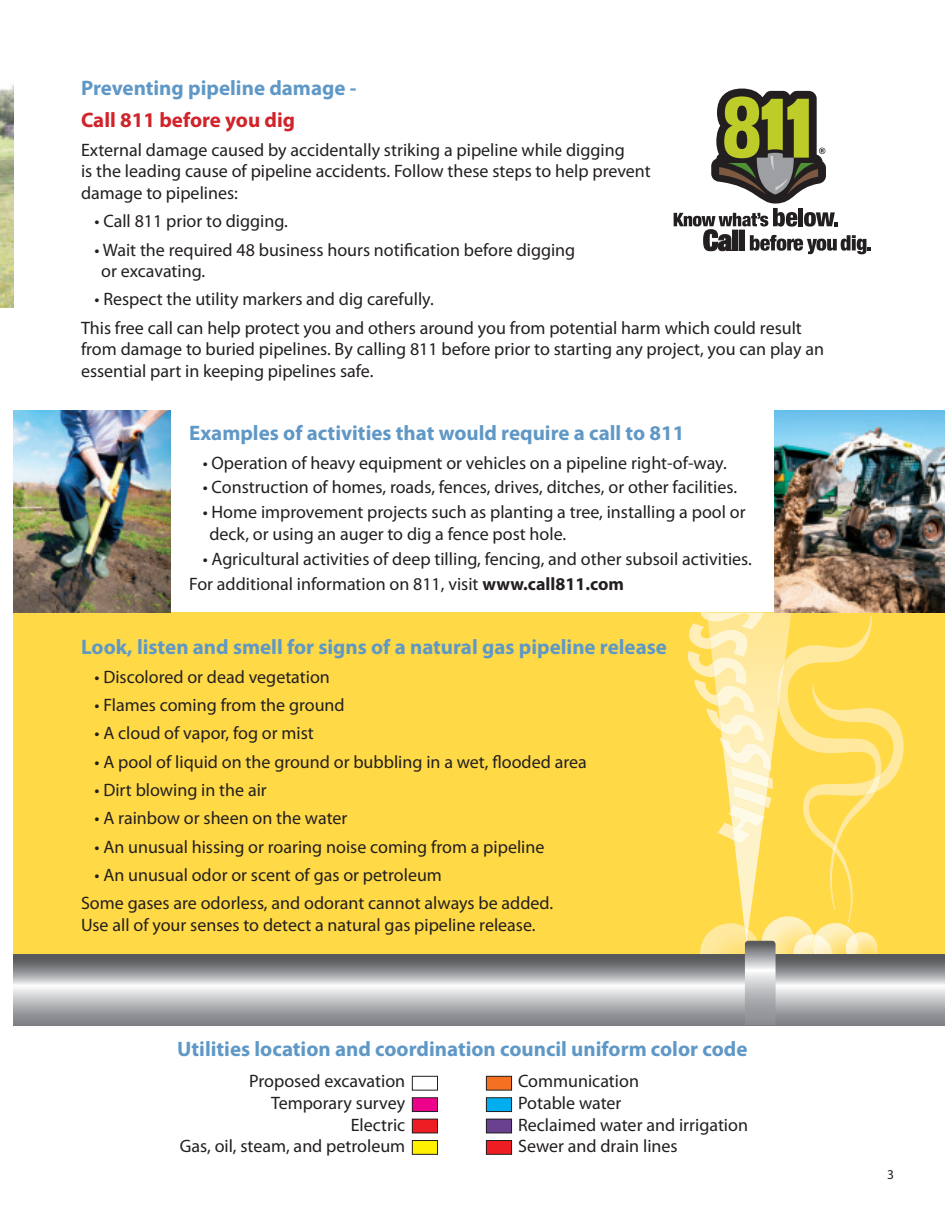
<style>
.page{position:relative;width:945px;height:1215px;background:#fff}
.page>*{position:absolute;margin:0;border:0;box-sizing:border-box;transform-origin:0 0}
.t1{font:700 21px "Myriad Pro";color:#5f98c6}
.t2{font:700 21px "Myriad Pro";color:#d1232a}
.t3{font:18px/21.6px "Myriad Pro";color:#231f20}
.t4{font:13.5px "Myriad Pro";color:#231f20}
.s1{font-weight:700}
</style>
<div class="page">
<img style="left:0;top:84px;width:14px;height:223px">
<div style="left:14px;top:613px;width:931px;height:412px;background:#ffd946"></div>
<img style="left:700px;top:923px;width:61px;height:32px">
<img style="left:762px;top:918px;width:51px;height:37px">
<img style="left:855px;top:932px;width:22px;height:23px">
<img style="left:816px;top:923px;width:39px;height:32px">
<img style="left:846px;top:934px;width:12px;height:21px">
<img style="left:793px;top:934px;width:39px;height:21px">
<img style="left:812px;top:937px;width:3px;height:15px">
<img style="left:734px;top:844px;width:29px;height:85px">
<img style="left:745px;top:927px;width:3px;height:14px">
<img style="left:721px;top:613px;width:70px;height:186px">
<img style="left:734px;top:841px;width:27px;height:3px">
<svg style="left:717px;top:796px;width:54px;height:45px"></svg>
<img style="left:733px;top:788px;width:33px;height:19px">
<svg style="left:768px;top:777px;width:5px;height:12px"></svg>
<img style="left:730px;top:771px;width:39px;height:17px">
<svg style="left:721px;top:737px;width:51px;height:34px"></svg>
<img style="left:722px;top:738px;width:49px;height:33px">
<img style="left:720px;top:714px;width:44px;height:29px">
<img style="left:721px;top:686px;width:34px;height:28px">
<img style="left:721px;top:657px;width:26px;height:28px">
<img style="left:721px;top:630px;width:28px;height:27px">
<svg style="left:687px;top:613px;width:34px;height:118px"></svg>
<img style="left:707px;top:613px;width:57px;height:17px">
<img style="left:777px;top:662px;width:2px;height:45px">
<svg style="left:779px;top:616px;width:125px;height:307px"></svg>
<svg style="left:14px;top:955px;width:931px;height:70px;background:#a6a7aa"></svg>
<svg style="left:745px;top:941px;width:31px;height:84px;background:#afb0b2"></svg>
<svg style="left:674px;top:89px;width:197px;height:165px"></svg>
<img style="left:14px;top:410px;width:157px;height:203px">
<img style="left:774px;top:410px;width:171px;height:203px">
<div style="left:412px;top:1076px;width:26px;height:15px;border:1px solid #231f20"></div>
<div style="left:486px;top:1076px;width:26px;height:14px;background:#f37121"></div>
<div style="left:486px;top:1076px;width:26px;height:15px;border:1px solid #231f20"></div>
<div style="left:412px;top:1098px;width:26px;height:14px;background:#ed028c"></div>
<div style="left:412px;top:1097px;width:26px;height:15px;border:1px solid #231f20"></div>
<div style="left:486px;top:1098px;width:26px;height:14px;background:#00aeef"></div>
<div style="left:486px;top:1097px;width:26px;height:15px;border:1px solid #231f20"></div>
<div style="left:412px;top:1119px;width:26px;height:14px;background:#ee1d23"></div>
<div style="left:412px;top:1119px;width:26px;height:14px;border:1px solid #231f20"></div>
<div style="left:486px;top:1119px;width:26px;height:14px;background:#69418e"></div>
<div style="left:486px;top:1119px;width:26px;height:14px;border:1px solid #231f20"></div>
<div style="left:412px;top:1141px;width:26px;height:13px;background:#fff101"></div>
<div style="left:412px;top:1140px;width:26px;height:15px;border:1px solid #231f20"></div>
<div style="left:486px;top:1141px;width:26px;height:13px;background:#ee1d23"></div>
<div style="left:486px;top:1140px;width:26px;height:15px;border:1px solid #231f20"></div>
<p class="t1" style="left:81px;top:80px;width:277px">Preventing pipeline damage -</p>
<p class="t2" style="left:81px;top:112px;width:216px">Call 811 before you dig</p>
<p class="t3" style="left:81px;top:140px;width:571px">External damage caused by accidentally striking a pipeline while digging<br>is the leading cause of pipeline accidents. Follow these steps to help prevent damage to pipelines:</p>
<p class="t3" style="left:94px;top:212px;width:195px">• Call 811 prior to digging.</p>
<p class="t3" style="left:101px;top:240px;width:476px;text-indent:-7px">• Wait the required 48 business hours notification before digging or excavating.</p>
<p class="t3" style="left:81px;top:287px;width:722px;line-height:28.3px;text-indent:14px">• Respect the utility markers and dig carefully.<br>This free call can help protect you and others around you from potential harm which could result</p>
<p class="t3" style="left:81px;top:340px;width:745px">from damage to buried pipelines. By calling 811 before prior to starting any project, you can play an essential part in keeping pipelines safe.</p>
<p class="t1" style="left:189px;top:425px;width:497px">Examples of activities that would require a call to 811</p>
<p class="t3" style="left:203px;top:453px;width:526px">• Operation of heavy equipment or vehicles on a pipeline right-of-way.</p>
<p class="t3" style="left:203px;top:478px;width:536px">• Construction of homes, roads, fences, drives, ditches, or other facilities.</p>
<p class="t3" style="left:209px;top:503px;width:538px;text-indent:-7px">• Home improvement projects such as planting a tree, installing a pool or deck, or using an auger to dig a fence post hole.</p>
<p class="t3" style="left:189px;top:548px;width:564px;line-height:24.9px;text-indent:14px">• Agricultural activities of deep tilling, fencing, and other subsoil activities.<br>For additional information on 811, visit <span class="s1">www.call811.com</span></p>
<p class="t1" style="left:81px;top:639px;width:588px">Look, listen and smell for signs of a natural gas pipeline release</p>
<p class="t3" style="left:94px;top:667px;width:237px">• Discolored or dead vegetation</p>
<p class="t3" style="left:94px;top:696px;width:252px">• Flames coming from the ground</p>
<p class="t3" style="left:94px;top:724px;width:221px">• A cloud of vapor, fog or mist</p>
<p class="t3" style="left:94px;top:752px;width:494px">• A pool of liquid on the ground or bubbling in a wet, flooded area</p>
<p class="t3" style="left:94px;top:781px;width:174px">• Dirt blowing in the air</p>
<p class="t3" style="left:94px;top:809px;width:255px">• A rainbow or sheen on the water</p>
<p class="t3" style="left:94px;top:837px;width:452px">• An unusual hissing or roaring noise coming from a pipeline</p>
<p class="t3" style="left:81px;top:862px;width:474px;line-height:28.3px;text-indent:14px">• An unusual odor or scent of gas or petroleum<br>Some gases are odorless, and odorant cannot always be added.</p>
<p class="t3" style="left:81px;top:916px;width:456px">Use all of your senses to detect a natural gas pipeline release.</p>
<p class="t1" style="left:177px;top:1041px;width:572px">Utilities location and coordination council uniform color code</p>
<p class="t3" style="left:180px;top:1072px;width:227px;text-align:right">Proposed excavation<br>Temporary survey<br>Electric<br>Gas, oil, steam, and petroleum</p>
<p class="t3" style="left:518px;top:1072px;width:232px">Communication<br>Potable water<br>Reclaimed water and irrigation<br>Sewer and drain lines</p>
<p class="t4" style="left:887px;top:1169px;width:8px">3</p>
</div>
